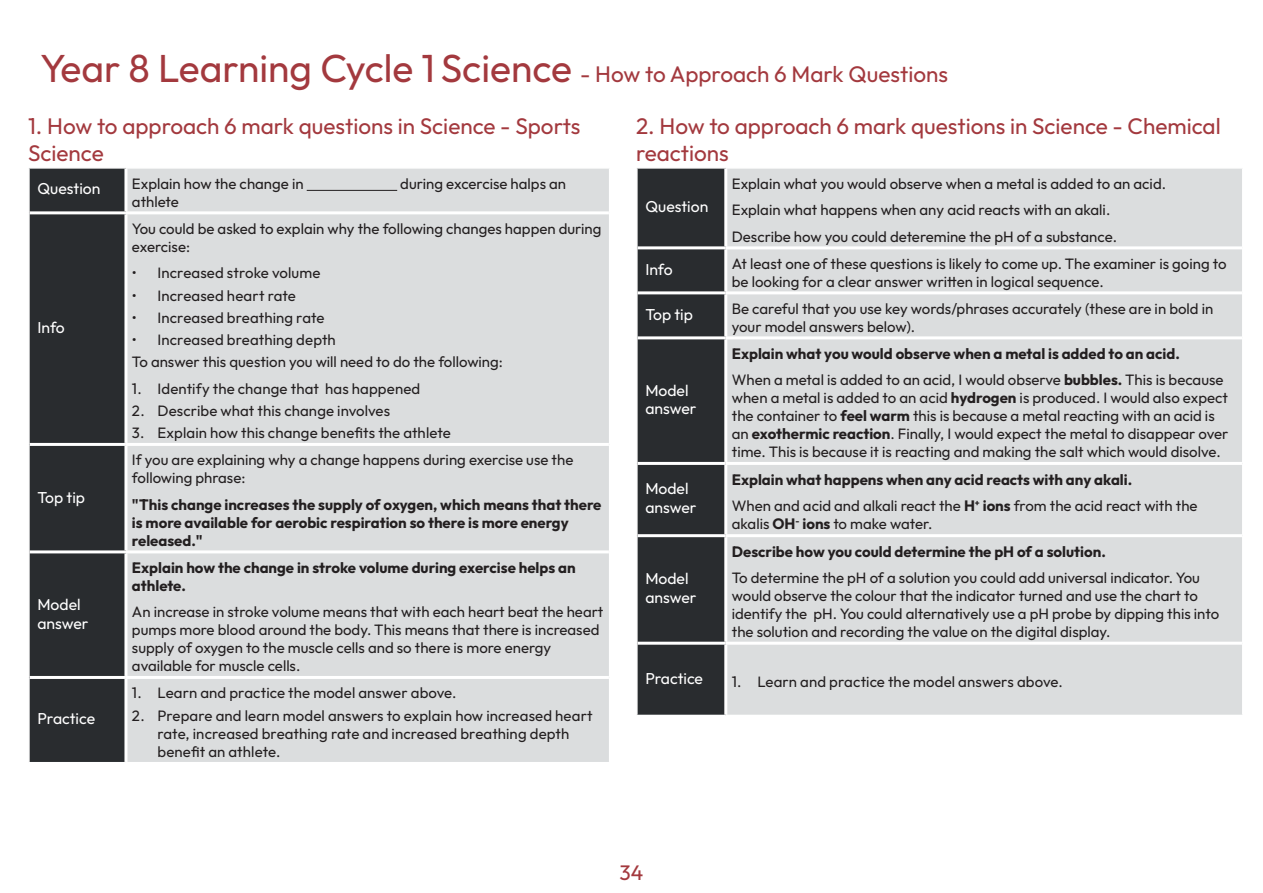
<style>
.page{position:relative;width:1263px;height:893px;background:#fff}
.page>*{position:absolute;margin:0;border:0;box-sizing:border-box;transform-origin:0 0}
.Heading_1{font:39px "Outfit";color:#a3393e}
.Heading_2{font:22.5px/27px "Outfit";color:#a3393e}
.Contents_Heading{font:22.5px "Outfit";color:#a3393e}
.t1{font:21px "Outfit";color:#a3393e}
.Heading_3_White{font:15.75px/18.9px "Outfit";color:#fff}
.t2{font:15px/18px "Outfit";color:#231f20}
.t3{font:700 15px/18px "Outfit";color:#231f20}
.s1{font-size:39px}
.s2{font-weight:700}
</style>
<div class="page">
<div style="left:30px;top:169px;width:94px;height:593px;background:#292c2f"></div>
<div style="left:127px;top:169px;width:482px;height:593px;background:#dbddde"></div>
<hr style="left:30px;top:211px;width:96px;height:3px;background:#fff">
<hr style="left:126px;top:211px;width:483px;height:3px;background:#fff">
<hr style="left:30px;top:443px;width:96px;height:3px;background:#fff">
<hr style="left:126px;top:443px;width:483px;height:3px;background:#fff">
<hr style="left:30px;top:550px;width:96px;height:3px;background:#fff">
<hr style="left:126px;top:550px;width:483px;height:3px;background:#fff">
<hr style="left:30px;top:676px;width:96px;height:3px;background:#fff">
<hr style="left:126px;top:676px;width:483px;height:3px;background:#fff">
<hr style="left:307px;top:190px;width:90px;height:1px;background:#231f20">
<div style="left:638px;top:169px;width:86px;height:546px;background:#292c2f"></div>
<div style="left:727px;top:169px;width:515px;height:546px;background:#dbddde"></div>
<hr style="left:638px;top:246px;width:88px;height:3px;background:#fff">
<hr style="left:726px;top:246px;width:516px;height:3px;background:#fff">
<hr style="left:638px;top:291px;width:88px;height:3px;background:#fff">
<hr style="left:726px;top:291px;width:516px;height:3px;background:#fff">
<hr style="left:638px;top:336px;width:88px;height:3px;background:#fff">
<hr style="left:726px;top:336px;width:516px;height:3px;background:#fff">
<hr style="left:638px;top:462px;width:88px;height:3px;background:#fff">
<hr style="left:726px;top:462px;width:516px;height:3px;background:#fff">
<hr style="left:638px;top:534px;width:88px;height:3px;background:#fff">
<hr style="left:726px;top:534px;width:516px;height:3px;background:#fff">
<hr style="left:638px;top:642px;width:88px;height:3px;background:#fff">
<hr style="left:726px;top:642px;width:516px;height:3px;background:#fff">
<p class="Heading_1" style="left:40px;top:46px;width:396px">Year 8 Learning Cycle 1</p>
<p class="Contents_Heading" style="left:441px;top:61px;width:509px"><span class="s1">Science</span> - How to Approach 6 Mark Questions</p>
<p class="Heading_2" style="left:28px;top:113px;width:554px">1. How to approach 6 mark questions in Science - Sports<br>Science</p>
<p class="Heading_3_White" style="left:37px;top:179px;width:65px">Question</p>
<p class="t2" style="left:132px;top:175px;width:173px">Explain how the change in</p>
<p class="t2" style="left:400px;top:175px;width:167px">during excercise halps an</p>
<p class="t2" style="left:132px;top:193px;width:48px">athlete</p>
<p class="Heading_2" style="left:636px;top:113px;width:586px">2. How to approach 6 mark questions in Science - Chemical reactions</p>
<p class="Heading_3_White" style="left:645px;top:197px;width:65px">Question</p>
<p class="t2" style="left:732px;top:175px;width:436px">Explain what you would observe when a metal is added to an acid.</p>
<p class="t2" style="left:732px;top:201px;width:380px">Explain what happens when any acid reacts with an akali.</p>
<p class="t2" style="left:732px;top:228px;width:387px">Describe how you could deteremine the pH of a substance.</p>
<p class="t2" style="left:132px;top:220px;width:471px">You could be asked to explain why the following changes happen during exercise:</p>
<p class="t2" style="left:132px;top:264px;width:190px">• Increased stroke volume</p>
<p class="t2" style="left:132px;top:286px;width:165px">• Increased heart rate</p>
<p class="t2" style="left:132px;top:309px;width:194px">• Increased breathing rate</p>
<p class="t2" style="left:132px;top:331px;width:205px">• Increased breathing depth</p>
<p class="t2" style="left:132px;top:353px;width:372px">To answer this question you will need to do the following:</p>
<p class="t2" style="left:132px;top:380px;width:290px">1. Identify the change that has happened</p>
<p class="t2" style="left:132px;top:402px;width:260px">2. Describe what this change involves</p>
<p class="t2" style="left:132px;top:424px;width:320px">3. Explain how this change benefits the athlete</p>
<p class="Heading_3_White" style="left:645px;top:260px;width:29px">Info</p>
<p class="t2" style="left:732px;top:255px;width:496px">At least one of these questions is likely to come up. The examiner is going to be looking for a clear answer written in logical sequence.</p>
<p class="Heading_3_White" style="left:645px;top:305px;width:49px">Top tip</p>
<p class="t2" style="left:732px;top:300px;width:483px">Be careful that you use key words/phrases accurately (these are in bold in your model answers below).</p>
<p class="Heading_3_White" style="left:37px;top:318px;width:29px">Info</p>
<p class="t3" style="left:732px;top:345px;width:450px">Explain what you would observe when a metal is added to an acid.</p>
<p class="t2" style="left:732px;top:371px;width:498px">When a metal is added to an acid, I would observe <span class="s2">bubbles.</span> This is because when a metal is added to an acid <span class="s2">hydrogen</span> is produced. I would also expect the container to <span class="s2">feel warm</span> this is because a metal reacting with an acid is an <span class="s2">exothermic reaction</span>. Finally, I would expect the metal to disappear over time. This is because it is reacting and making the salt which would disolve.</p>
<p class="Heading_3_White" style="left:645px;top:380px;width:53px">Model answer</p>
<p class="t2" style="left:132px;top:451px;width:443px">If you are explaining why a change happens during exercise use the following phrase:</p>
<p class="t3" style="left:132px;top:496px;width:471px">"This change increases the supply of oxygen, which means that there is more available for aerobic respiration so there is more energy released."</p>
<p class="t3" style="left:732px;top:470px;width:402px">Explain what happens when any acid reacts with any akali.</p>
<p class="t2" style="left:732px;top:497px;width:467px">When and acid and alkali react the <span class="s2">H</span><sup>+</sup> <span class="s2">ions</span> from the acid react with the akalis <span class="s2">OH</span><sup>-</sup> <span class="s2">ions</span> to make water.</p>
<p class="Heading_3_White" style="left:645px;top:479px;width:53px">Model answer</p>
<p class="Heading_3_White" style="left:37px;top:487px;width:49px">Top tip</p>
<p class="t3" style="left:732px;top:542px;width:376px">Describe how you could determine the pH of a solution.</p>
<p class="t2" style="left:732px;top:569px;width:489px">To determine the pH of a solution you could add universal indicator. You would observe the colour that the indicator turned and use the chart to identify the pH. You could alternatively use a pH probe by dipping this into the solution and recording the value on the digital display.</p>
<p class="t3" style="left:132px;top:559px;width:445px">Explain how the change in stroke volume during exercise helps an athlete.</p>
<p class="t2" style="left:132px;top:603px;width:473px">An increase in stroke volume means that with each heart beat the heart pumps more blood around the body. This means that there is increased supply of oxygen to the muscle cells and so there is more energy available for muscle cells.</p>
<p class="Heading_3_White" style="left:645px;top:569px;width:53px">Model answer</p>
<p class="Heading_3_White" style="left:37px;top:594px;width:53px">Model answer</p>
<p class="Heading_3_White" style="left:645px;top:669px;width:59px">Practice</p>
<p class="t2" style="left:732px;top:672px;width:332px">1. Learn and practice the model answers above.</p>
<p class="t2" style="left:132px;top:684px;width:326px">1. Learn and practice the model answer above.</p>
<p class="t2" style="left:157px;top:706px;width:437px;text-indent:-26px">2. Prepare and learn model answers to explain how increased heart rate, increased breathing rate and increased breathing depth benefit an athlete.</p>
<p class="Heading_3_White" style="left:37px;top:709px;width:59px">Practice</p>
<h3 class="t1" style="left:619px;top:861px;width:25px">34</h3>
</div>
